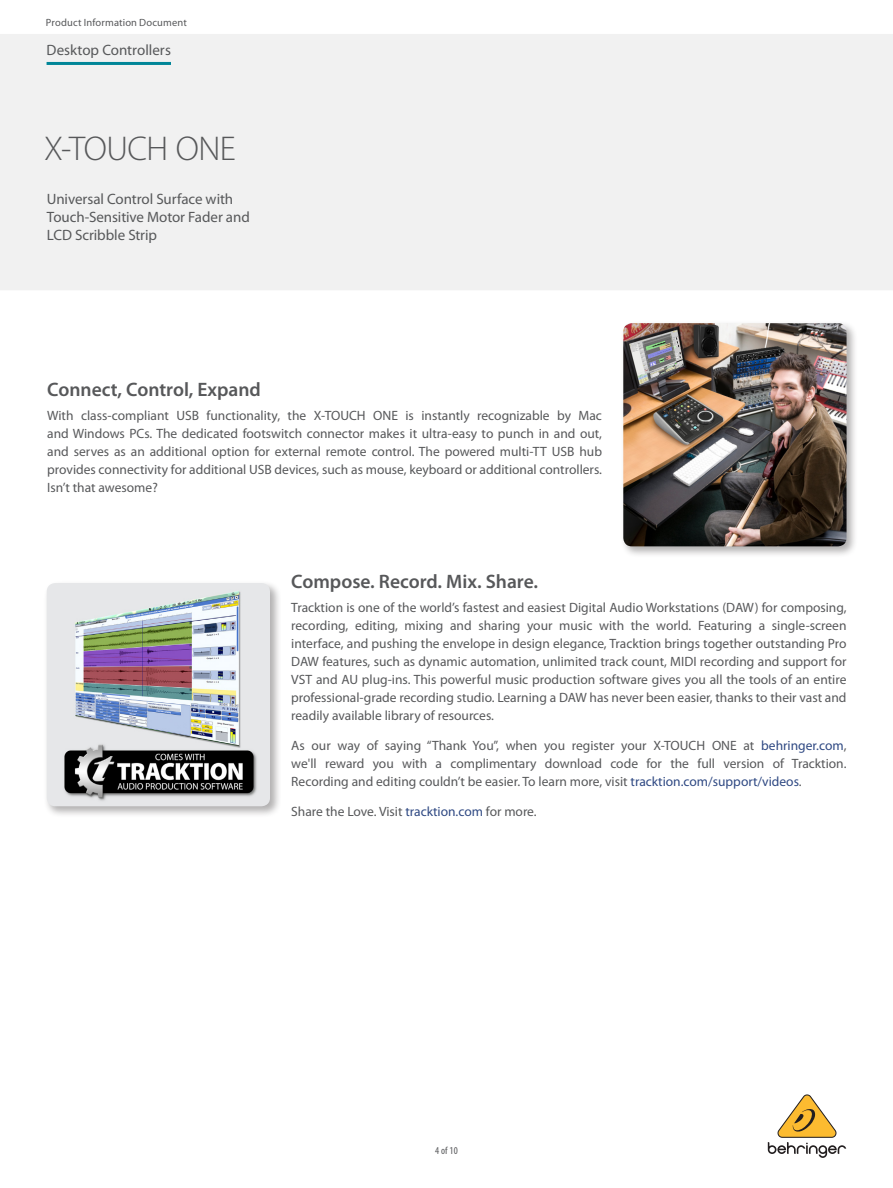
<style>
.page{position:relative;width:893px;height:1188px;background:#fff}
.page>*{position:absolute;margin:0;border:0;box-sizing:border-box;transform-origin:0 0}
.t1{font:300 34.5px "Myriad Pro";letter-spacing:-.015em;color:#57585a}
._09_Body_Header_1{font:600 19.5px "Myriad Pro";color:#57585a}
.t2{font:15px/18px "Myriad Pro";letter-spacing:-.005em;color:#57585a}
._08_Standard_Text{font:13.5px/18px "Myriad Pro";color:#57585a;text-align:justify}
.t3{font:10.5px "Myriad Pro";letter-spacing:.015em;color:#57585a}
.t4{font:condensed 10.5px "Myriad Pro";color:#57585a}
.s1{color:#2f4983}
</style>
<div class="page">
<svg style="left:768px;top:1094px;width:78px;height:64px"></svg>
<hr style="left:47px;top:62px;width:124px;height:3px;background:#008698">
<div style="left:620px;top:320px;width:238px;height:238px;background:#231f20;opacity:.35"></div>
<img style="left:623px;top:323px;width:223px;height:223px">
<div style="left:44px;top:580px;width:237px;height:238px;background:#231f20;opacity:.35"></div>
<img style="left:47px;top:583px;width:223px;height:223px">
<p class="t3" style="left:46px;top:16px;width:142px">Product Information Document</p>
<p class="t2" style="left:47px;top:40px;width:126px">Desktop Controllers</p>
<h1 class="t1" style="left:44px;top:130px;width:194px">X-TOUCH ONE</h1>
<p class="t2" style="left:47px;top:190px;width:204px">Universal Control Surface with<br>Touch-Sensitive Motor Fader and<br>LCD Scribble Strip</p>
<p class="_09_Body_Header_1" style="left:47px;top:377px;width:215px">Connect, Control, Expand</p>
<p class="_08_Standard_Text" style="left:47px;top:406px;width:556px">With class-compliant USB functionality, the X-TOUCH ONE is instantly recognizable by Mac and Windows PCs. The dedicated footswitch connector makes it ultra-easy to punch in and out, and serves as an additional option for external remote control. The powered multi-TT USB hub provides connectivity for additional USB devices, such as mouse, keyboard or additional controllers.<br>Isn’t that awesome?</p>
<p class="_09_Body_Header_1" style="left:291px;top:569px;width:248px">Compose. Record. Mix. Share.</p>
<p class="_08_Standard_Text" style="left:291px;top:598px;width:557px">Tracktion is one of the world’s fastest and easiest Digital Audio Workstations (DAW) for composing, recording, editing, mixing and sharing your music with the world. Featuring a single-screen interface, and pushing the envelope in design elegance, Tracktion brings together outstanding Pro DAW features, such as dynamic automation, unlimited track count, MIDI recording and support for VST and AU plug-ins. This powerful music production software gives you all the tools of an entire professional-grade recording studio. Learning a DAW has never been easier, thanks to their vast and readily available library of resources.</p>
<p class="_08_Standard_Text" style="left:291px;top:736px;width:557px">As our way of saying “Thank You”, when you register your X-TOUCH ONE at <span class="s1">behringer.com</span>, we'll reward you with a complimentary download code for the full version of Tracktion.<br>Recording and editing couldn’t be easier. To learn more, visit <span class="s1">tracktion.com/support/videos</span>.</p>
<p class="_08_Standard_Text" style="left:291px;top:802px;width:247px">Share the Love. Visit <span class="s1">tracktion.com</span> for more.</p>
<p class="t4" style="left:435px;top:1144px;width:24px">4 of 10</p>
</div>
